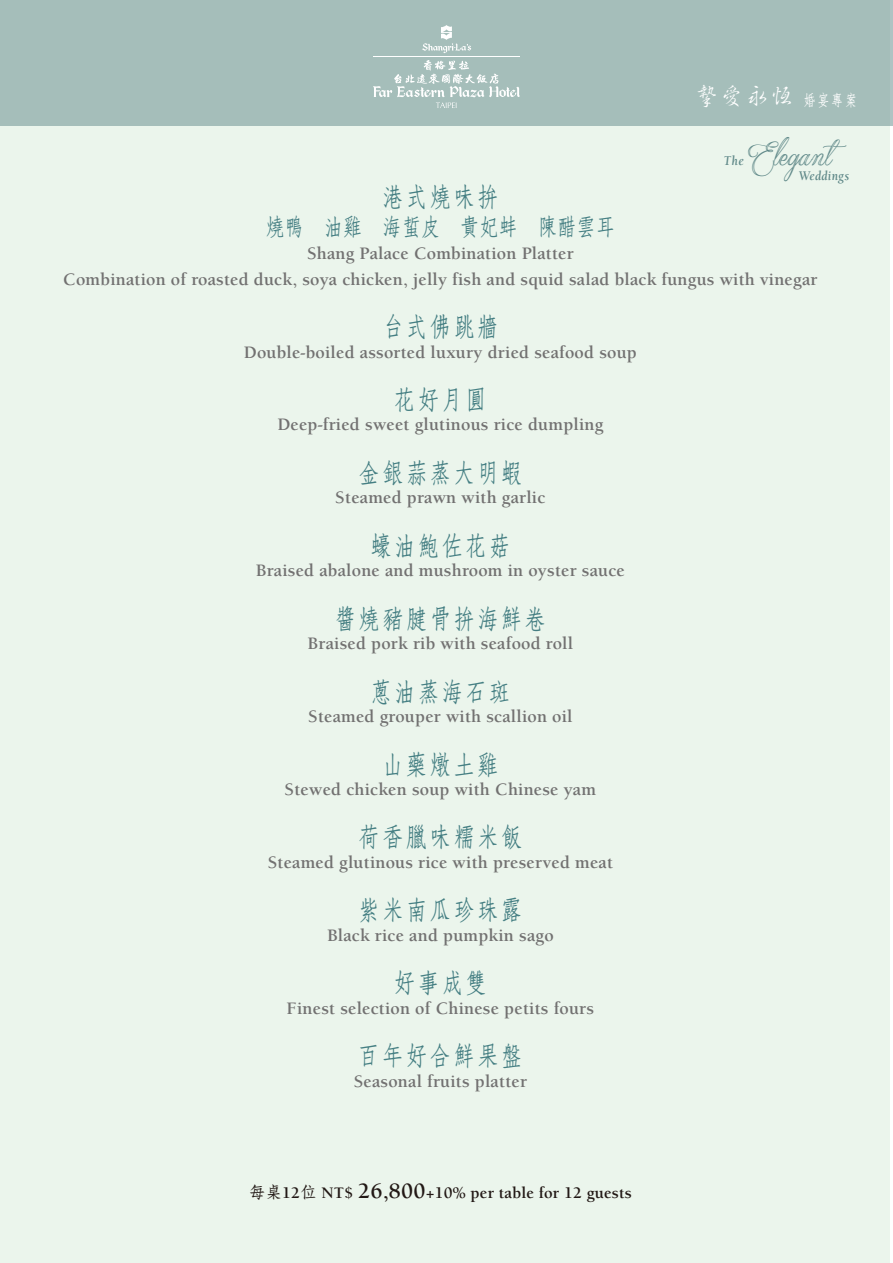
<style>
.page{position:relative;width:893px;height:1263px;background:#fff}
.page>*{position:absolute;margin:0;border:0;box-sizing:border-box;transform-origin:0 0}
.t1{font:40.65px "Qaskin White Personal Use";letter-spacing:.005em;color:#5f8888;scale:.9 1}
.t2{font:500 27px "Han Wang Fang Song";letter-spacing:.1em;color:#457f83;scale:.8 1}
.t3{font:500 24px "Han Wang Fang Song";letter-spacing:.01em;color:#457f83;scale:.8 1}
.t4{font:500 24px "AR Xing Shu B5";color:#fff}
.t5{font:700 18px/25.5px "Berkeley";letter-spacing:.01em;color:#727171;text-align:center}
.t6{font:700 16.5px "Berkeley";letter-spacing:.01em;color:#221815}
.t7{font:italic 700 13.8px "Berkeley";color:#5f8888;scale:.9 1}
.t8{font:italic 700 13.5px "Berkeley";letter-spacing:.025em;color:#5f8888;scale:.9 1}
.s1{font-family:"Han Wang Fang Song";font-size:15.9px}
.s2{font-family:"DF Fang Song Std W6";font-weight:400}
.s3{font-size:22.5px}
</style>
<div class="page">
<div style="left:0;top:0;width:889px;height:1263px;background:#ebf5ec"></div>
<div style="left:0;top:0;width:893px;height:126px;background:#a5beba"></div>
<svg style="left:422px;top:25px;width:49px;height:28px"></svg>
<hr style="left:373px;top:56px;width:147px;height:1px;background:#fff">
<svg style="left:373px;top:60px;width:147px;height:48px"></svg>
<h3 class="t4" style="left:695px;top:84px;width:164px">摯愛永恆<span class="s1">婚宴專案</span></h3>
<h1 class="t1" style="left:748px;top:131px;width:96px">Elegant</h1>
<p class="t7" style="left:724px;top:153px;width:24px">The</p>
<p class="t8" style="left:799px;top:169px;width:58px">Weddings</p>
<h2 class="t2" style="left:382px;top:182px;width:147px">港式燒味拚</h2>
<h3 class="t3" style="left:266px;top:214px;width:439px">燒鴨 油雞 海蜇皮 貴妃蚌 陳醋雲耳</h3>
<p class="t5" style="left:63px;top:241px;width:756px">Shang Palace Combination Platter<br>Combination of roasted duck, soya chicken, jelly fish and squid salad black fungus with vinegar</p>
<h2 class="t2" style="left:382px;top:312px;width:147px">台式佛跳牆</h2>
<p class="t5" style="left:244px;top:339px;width:395px">Double-boiled assorted luxury dried seafood soup</p>
<h2 class="t2" style="left:394px;top:385px;width:118px">花好月圓</h2>
<p class="t5" style="left:277px;top:412px;width:327px">Deep-fried sweet glutinous rice dumpling</p>
<h2 class="t2" style="left:358px;top:458px;width:207px">金銀蒜蒸大明蝦</h2>
<p class="t5" style="left:335px;top:485px;width:212px">Steamed prawn with garlic</p>
<h2 class="t2" style="left:370px;top:531px;width:177px">蠔油鮑佐花菇</h2>
<p class="t5" style="left:256px;top:558px;width:371px">Braised abalone and mushroom in oyster sauce</p>
<h2 class="t2" style="left:335px;top:604px;width:266px">醬燒豬腱骨拚海鮮卷</h2>
<p class="t5" style="left:308px;top:631px;width:267px">Braised pork rib with seafood roll</p>
<h2 class="t2" style="left:370px;top:677px;width:177px">蔥油蒸海石斑</h2>
<p class="t5" style="left:308px;top:704px;width:266px">Steamed grouper with scallion oil</p>
<h2 class="t2" style="left:382px;top:750px;width:147px">山藥燉土雞</h2>
<p class="t5" style="left:285px;top:777px;width:313px">Stewed chicken soup with Chinese yam</p>
<h2 class="t2" style="left:358px;top:823px;width:207px">荷香臘味糯米飯</h2>
<p class="t5" style="left:268px;top:850px;width:347px">Steamed glutinous rice with preserved meat</p>
<h2 class="t2" style="left:358px;top:896px;width:207px">紫米南瓜珍珠露</h2>
<p class="t5" style="left:327px;top:923px;width:228px">Black rice and pumpkin sago</p>
<h2 class="t2" style="left:394px;top:969px;width:118px">好事成雙</h2>
<p class="t5" style="left:287px;top:996px;width:309px">Finest selection of Chinese petits fours</p>
<h2 class="t2" style="left:358px;top:1041px;width:207px">百年好合鮮果盤</h2>
<p class="t5" style="left:354px;top:1068px;width:175px">Seasonal fruits platter</p>
<p class="t6" style="left:249px;top:1184px;width:384px"><span class="s2">每桌</span>12<span class="s2">位</span> NT$ <span class="s3">26,800</span>+10% per table for 12 guests</p>
</div>
